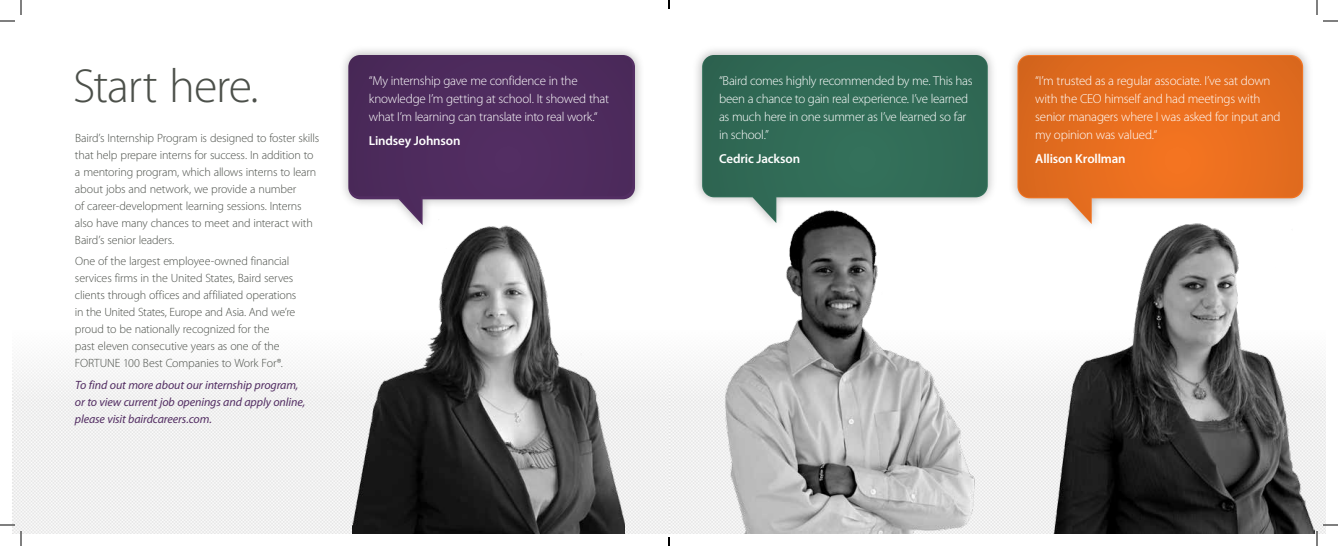
<style>
.page{position:relative;width:1338px;height:546px;background:#fff}
.page>*{position:absolute;margin:0;border:0;box-sizing:border-box;transform-origin:0 0}
.t1{font:300 48px "Myriad Pro";letter-spacing:-.025em;color:#4c504a}
.t2{font:300 13px/18px "Myriad Pro";letter-spacing:-.02em;color:#fff}
.t3{font:600 13px "Myriad Pro";letter-spacing:-.01em;color:#fff}
.t4{font:300 12px/17px "Myriad Pro";letter-spacing:-.015em;color:#4c504a}
.t5{font:italic 12px/17px "Myriad Pro";letter-spacing:-.01em;color:#532e63}
</style>
<div class="page">
<img style="left:12px;top:357px;width:1314px;height:177px">
<div style="left:338px;top:45px;width:307px;height:188px;background:#000;opacity:.3"></div>
<div style="left:1007px;top:45px;width:306px;height:187px;background:#000;opacity:.3"></div>
<svg style="left:1018px;top:56px;width:284px;height:166px;background:#e87f3b"></svg>
<img style="left:1053px;top:221px;width:261px;height:313px">
<img style="left:353px;top:221px;width:271px;height:313px">
<svg style="left:349px;top:55px;width:283px;height:166px;background:#634470"></svg>
<div style="left:692px;top:45px;width:306px;height:186px;background:#000;opacity:.3"></div>
<div style="left:703px;top:55px;width:284px;height:166px;background:#316b56"></div>
<img style="left:711px;top:203px;width:278px;height:331px">
<svg style="left:0;top:0;width:22px;height:22px"></svg>
<svg style="left:0;top:524px;width:22px;height:22px"></svg>
<svg style="left:1316px;top:0;width:22px;height:22px"></svg>
<svg style="left:1316px;top:524px;width:22px;height:22px"></svg>
<svg style="left:668px;top:0;width:2px;height:9px"></svg>
<svg style="left:668px;top:537px;width:2px;height:9px"></svg>
<h1 class="t1" style="left:73px;top:57px;width:187px">Start here.</h1>
<p class="t2" style="left:1035px;top:72px;width:247px">“I’m trusted as a regular associate. I’ve sat down with the CEO himself and had meetings with senior managers where I was asked for input and my opinion was valued.“</p>
<p class="t3" style="left:1035px;top:151px;width:92px">Allison Krollman</p>
<p class="t2" style="left:369px;top:72px;width:242px">“My internship gave me confidence in the knowledge I’m getting at school. It showed that what I’m learning can translate into real work.“</p>
<p class="t3" style="left:369px;top:133px;width:93px">Lindsey Johnson</p>
<p class="t2" style="left:719px;top:72px;width:255px">“Baird comes highly recommended by me. This has been a chance to gain real experience. I’ve learned as much here in one summer as I’ve learned so far in school.”</p>
<p class="t3" style="left:719px;top:151px;width:83px">Cedric Jackson</p>
<p class="t4" style="left:75px;top:129px;width:246px">Baird’s Internship Program is designed to foster skills that help prepare interns for success. In addition to a mentoring program, which allows interns to learn about jobs and network, we provide a number<br>of career-development learning sessions. Interns also have many chances to meet and interact with Baird’s senior leaders.</p>
<p class="t4" style="left:75px;top:253px;width:223px">One of the largest employee-owned financial services firms in the United States, Baird serves clients through offices and affiliated operations in the United States, Europe and Asia. And we’re proud to be nationally recognized for the<br>past eleven consecutive years as one of the FORTUNE 100 Best Companies to Work For®.</p>
<p class="t5" style="left:75px;top:376px;width:232px">To find out more about our internship program, or to view current job openings and apply online, please visit bairdcareers.com.</p>
</div>
